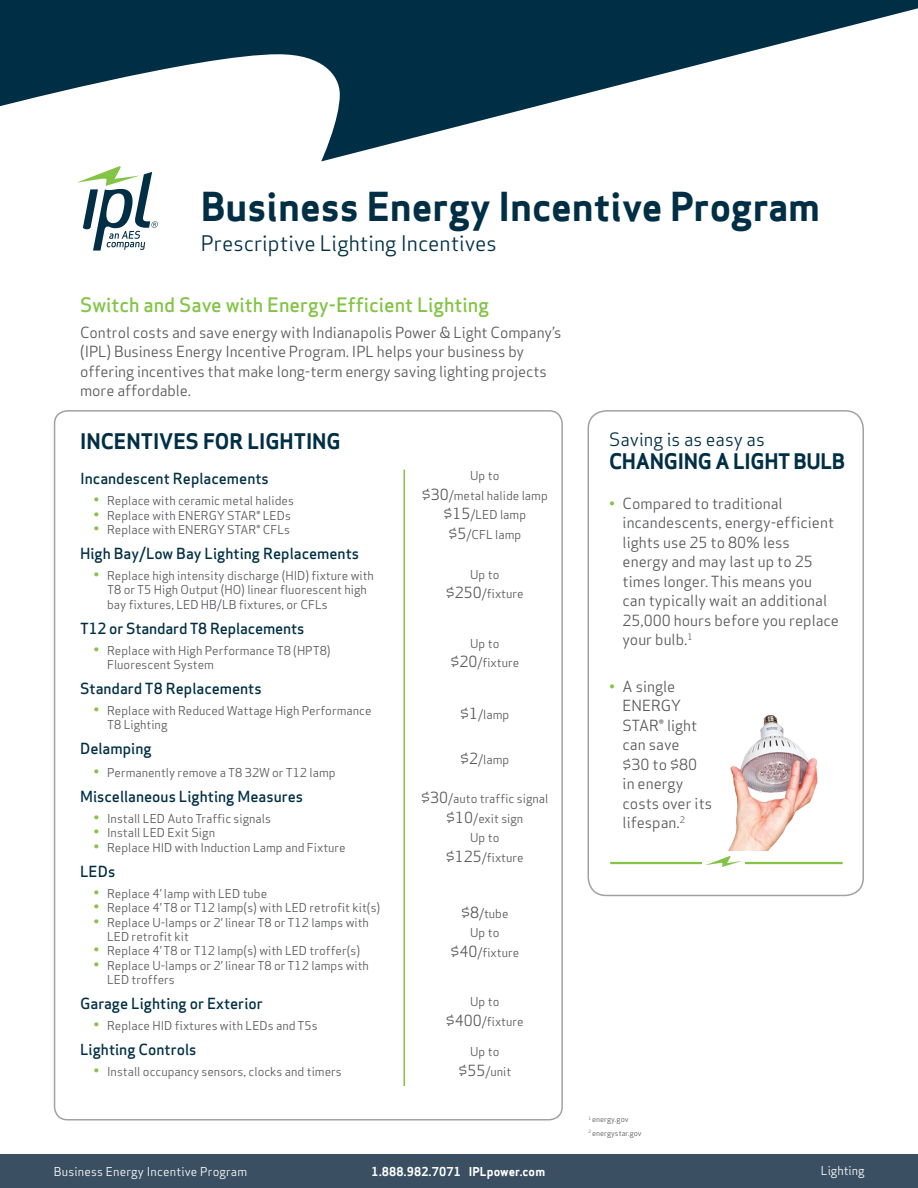
<style>
.page{position:relative;width:918px;height:1188px;background:#fff}
.page>*{position:absolute;margin:0;border:0;box-sizing:border-box;transform-origin:0 0}
.t1{font:700 39px "Apex Sans";color:#002f45}
.t2{font:700 21px "Apex Sans";color:#002f45}
.t3{font:21px "Apex Sans";color:#002f45}
.t4{font:500 19.5px "Apex Sans";color:#83c447}
.t5{font:18px "Apex Sans";color:#002f45}
.t6{font:15px/19.5px "Apex Sans";color:#57585a}
.t7{font:500 15px "Apex Sans";color:#002f45}
.t8{font:12px/19.5px "Apex Sans";color:#57585a;text-align:center}
.t9{font:12px "Apex Sans";letter-spacing:.015em;color:#fff}
.t10{font:700 12px "Apex Sans";letter-spacing:.015em;color:#fff}
.t11{font:7.5px/13.4px "Apex Sans";color:#57585a}
.s1{font-weight:500;font-size:15px;color:#83c447}
.s2{font-size:15px}
.s3{font-weight:500;color:#83c447}
</style>
<div class="page">
<svg style="left:77px;top:166px;width:81px;height:85px"></svg>
<div style="left:0;top:1154px;width:918px;height:34px;background:#3a4f62"></div>
<svg style="left:0;top:0;width:918px;height:161px"></svg>
<hr style="left:403px;top:470px;width:2px;height:616px;background:#83c447">
<div style="left:588px;top:410px;width:276px;height:486px;border:2px solid #a1a1a5;border-radius:18px"></div>
<hr style="left:610px;top:862px;width:233px;height:2px;background:#83c447">
<hr style="left:702px;top:862px;width:43px;height:3px;background:#fff">
<svg style="left:705px;top:856px;width:37px;height:11px"></svg>
<img style="left:728px;top:667px;width:136px;height:183px">
<h1 class="t1" style="left:201px;top:182px;width:621px">Business Energy Incentive Program</h1>
<h2 class="t3" style="left:201px;top:227px;width:298px">Prescriptive Lighting Incentives</h2>
<h3 class="t4" style="left:80px;top:288px;width:411px">Switch and Save with Energy-Efficient Lighting</h3>
<p class="t6" style="left:80px;top:321px;width:483px">Control costs and save energy with Indianapolis Power &amp; Light Company’s (IPL) Business Energy Incentive Program. IPL helps your business by offering incentives that make long-term energy saving lighting projects more affordable.</p>
<h2 class="t2" style="left:80px;top:427px;width:262px">INCENTIVES FOR LIGHTING</h2>
<p class="t7" style="left:80px;top:465px;width:190px">Incandescent Replacements</p>
<p class="t8" style="left:94px;top:490px;width:202px"><span class="s1">•</span> Replace with ceramic metal halides</p>
<p class="t8" style="left:94px;top:504px;width:199px"><span class="s1">•</span> Replace with ENERGY STAR® LEDs</p>
<p class="t8" style="left:94px;top:519px;width:198px"><span class="s1">•</span> Replace with ENERGY STAR® CFLs</p>
<p class="t7" style="left:80px;top:540px;width:281px">High Bay/Low Bay Lighting Replacements</p>
<p class="t8" style="left:107px;top:567px;width:268px;line-height:14.4px;text-align:left;text-indent:-13px"><span class="s1">•</span> Replace high intensity discharge (HID) fixture with<br>T8 or T5 High Output (HO) linear fluorescent high bay fixtures, LED HB/LB fixtures, or CFLs</p>
<p class="t7" style="left:80px;top:615px;width:226px">T12 or Standard T8 Replacements</p>
<p class="t8" style="left:107px;top:642px;width:225px;line-height:14.4px;text-align:left;text-indent:-13px"><span class="s1">•</span> Replace with High Performance T8 (HPT8)<br>Fluorescent System</p>
<p class="t7" style="left:80px;top:675px;width:183px">Standard T8 Replacements</p>
<p class="t8" style="left:107px;top:702px;width:266px;line-height:14.4px;text-align:left;text-indent:-13px"><span class="s1">•</span> Replace with Reduced Wattage High Performance<br>T8 Lighting</p>
<p class="t7" style="left:80px;top:735px;width:73px">Delamping</p>
<p class="t8" style="left:94px;top:762px;width:243px"><span class="s1">•</span> Permanently remove a T8 32W or T12 lamp</p>
<p class="t7" style="left:80px;top:783px;width:225px">Miscellaneous Lighting Measures</p>
<p class="t8" style="left:94px;top:808px;width:179px"><span class="s1">•</span> Install LED Auto Traffic signals</p>
<p class="t8" style="left:94px;top:822px;width:123px"><span class="s1">•</span> Install LED Exit Sign</p>
<p class="t8" style="left:94px;top:837px;width:254px"><span class="s1">•</span> Replace HID with Induction Lamp and Fixture</p>
<p class="t7" style="left:80px;top:858px;width:37px">LEDs</p>
<p class="t8" style="left:94px;top:882px;width:175px"><span class="s1">•</span> Replace 4’ lamp with LED tube</p>
<p class="t8" style="left:94px;top:897px;width:288px"><span class="s1">•</span> Replace 4’ T8 or T12 lamp(s) with LED retrofit kit(s)</p>
<p class="t8" style="left:107px;top:914px;width:263px;line-height:14.4px;text-align:left;text-indent:-13px"><span class="s1">•</span> Replace U-lamps or 2’ linear T8 or T12 lamps with<br>LED retrofit kit</p>
<p class="t8" style="left:94px;top:940px;width:268px"><span class="s1">•</span> Replace 4’ T8 or T12 lamp(s) with LED troffer(s)</p>
<p class="t8" style="left:107px;top:957px;width:263px;line-height:14.4px;text-align:left;text-indent:-13px"><span class="s1">•</span> Replace U-lamps or 2’ linear T8 or T12 lamps with<br>LED troffers</p>
<p class="t7" style="left:80px;top:990px;width:184px">Garage Lighting or Exterior</p>
<p class="t8" style="left:94px;top:1015px;width:226px"><span class="s1">•</span> Replace HID fixtures with LEDs and T5s</p>
<p class="t7" style="left:80px;top:1036px;width:118px">Lighting Controls</p>
<p class="t8" style="left:94px;top:1061px;width:250px"><span class="s1">•</span> Install occupancy sensors, clocks and timers</p>
<p class="t8" style="left:422px;top:465px;width:128px">Up to<br><span class="s2">$30</span>/metal halide lamp <span class="s2">$15</span>/LED lamp <span class="s2">$5</span>/CFL lamp</p>
<p class="t8" style="left:446px;top:563px;width:79px">Up to <span class="s2">$250</span>/fixture</p>
<p class="t8" style="left:450px;top:633px;width:70px">Up to <span class="s2">$20</span>/fixture</p>
<p class="t8" style="left:460px;top:704px;width:51px"><span class="s2">$1</span>/lamp</p>
<p class="t8" style="left:460px;top:749px;width:51px"><span class="s2">$2</span>/lamp</p>
<p class="t8" style="left:421px;top:788px;width:129px"><span class="s2">$30</span>/auto traffic signal <span class="s2">$10</span>/exit sign<br>Up to<br><span class="s2">$125</span>/fixture</p>
<p class="t8" style="left:450px;top:903px;width:70px"><span class="s2">$8</span>/tube<br>Up to <span class="s2">$40</span>/fixture</p>
<p class="t8" style="left:446px;top:991px;width:79px">Up to <span class="s2">$400</span>/fixture</p>
<p class="t8" style="left:458px;top:1041px;width:54px">Up to <span class="s2">$55</span>/unit</p>
<h3 class="t5" style="left:609px;top:425px;width:157px">Saving is as easy as</h3>
<h2 class="t2" style="left:609px;top:447px;width:238px">CHANGING A LIGHT BULB</h2>
<p class="t6" style="left:623px;top:492px;width:218px;text-indent:-14px"><span class="s3">•</span> Compared to traditional incandescents, energy-efficient lights use 25 to 80% less energy and may last up to 25 times longer. This means you can typically wait an additional<br>25,000 hours before you replace your bulb.<sup>1</sup></p>
<p class="t6" style="left:623px;top:675px;width:91px;text-indent:-14px"><span class="s3">•</span> A single<br>ENERGY<br>STAR® light can save<br>$30 to $80 in energy costs over its lifespan.<sup>2</sup></p>
<p class="t11" style="left:589px;top:1112px;width:55px"><sup>1</sup> energy.gov<br><sup>2</sup> energystar.gov</p>
<p class="t9" style="left:54px;top:1161px;width:195px">Business Energy Incentive Program</p>
<p class="t10" style="left:372px;top:1163px;width:175px">1.888.982.7071 IPLpower.com</p>
<p class="t9" style="left:821px;top:1161px;width:45px">Lighting</p>
</div>
